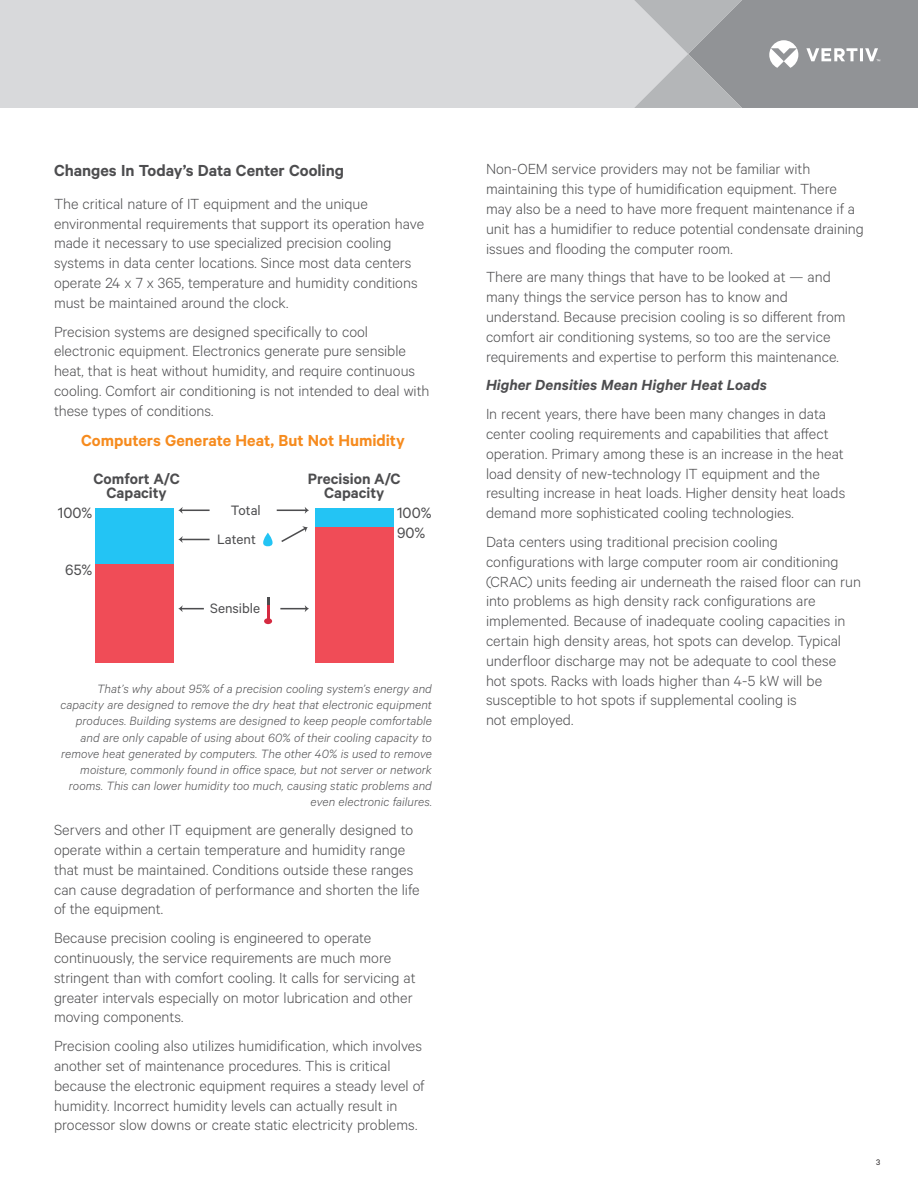
<style>
.page{position:relative;width:918px;height:1188px;background:#fff}
.page>*{position:absolute;margin:0;border:0;box-sizing:border-box;transform-origin:0 0}
.t1{font:600 18px "Calibre";letter-spacing:-.005em;color:#f68b1e}
.t2{font:600 18px "Calibre";color:#4d4d4f}
.t3{font:600 16.95px/13.8px "Calibre";color:#4d4d4f;text-align:center}
.t4{font:16.95px/20px "Calibre";color:#4d4d4f}
.t5{font:300 16.5px/19.8px "Calibre";color:#4d4d4f}
.t6{font:italic 600 16.5px "Calibre";letter-spacing:.005em;color:#4d4d4f}
.t7{font:15.3px/28.8px "Calibre";color:#4d4d4f}
.t8{font:italic 300 13.5px/16.2px "Calibre";letter-spacing:.005em;color:#4d4d4f;text-align:right}
.t9{font:9px "Calibre";color:#231f20}
</style>
<div class="page">
<div style="left:0;top:0;width:634px;height:108px;background:#d8d9db"></div>
<svg style="left:634px;top:0;width:284px;height:108px;background:#a1a3a6"></svg>
<div style="left:95px;top:509px;width:79px;height:55px;background:#23c4f4"></div>
<div style="left:95px;top:564px;width:79px;height:98px;background:#f04c57"></div>
<div style="left:315px;top:509px;width:78px;height:18px;background:#23c4f4"></div>
<div style="left:315px;top:527px;width:78px;height:135px;background:#f04c57"></div>
<svg style="left:178px;top:507px;width:32px;height:7px"></svg>
<svg style="left:277px;top:507px;width:32px;height:7px"></svg>
<svg style="left:280px;top:605px;width:29px;height:7px"></svg>
<svg style="left:178px;top:536px;width:32px;height:7px"></svg>
<svg style="left:178px;top:605px;width:26px;height:7px"></svg>
<svg style="left:263px;top:526px;width:45px;height:20px"></svg>
<svg style="left:267px;top:597px;width:2px;height:21px"></svg>
<div style="left:264px;top:618px;width:8px;height:6px;background:#d52a41;border-radius:50%"></div>
<p class="t2" style="left:54px;top:159px;width:292px">Changes In Today’s Data Center Cooling</p>
<p class="t5" style="left:54px;top:193px;width:372px">The critical nature of IT equipment and the unique environmental requirements that support its operation have made it necessary to use specialized precision cooling systems in data center locations. Since most data centers operate 24 x 7 x 365, temperature and humidity conditions must be maintained around the clock.</p>
<p class="t5" style="left:54px;top:321px;width:377px">Precision systems are designed specifically to cool electronic equipment. Electronics generate pure sensible heat, that is heat without humidity, and require continuous cooling. Comfort air conditioning is not intended to deal with these types of conditions.</p>
<p class="t1" style="left:81px;top:430px;width:325px">Computers Generate Heat, But Not Humidity</p>
<p class="t3" style="left:93px;top:471px;width:88px">Comfort A/C<br>Capacity</p>
<p class="t4" style="left:58px;top:502px;width:36px">100%</p>
<p class="t4" style="left:65px;top:560px;width:29px">65%</p>
<p class="t7" style="left:217px;top:496px;width:45px;text-indent:14px">Total<br>Latent</p>
<p class="t7" style="left:210px;top:593px;width:51px">Sensible</p>
<p class="t3" style="left:308px;top:471px;width:94px">Precision A/C<br>Capacity</p>
<p class="t4" style="left:397px;top:502px;width:36px">100%<br>90%</p>
<p class="t8" style="left:60px;top:680px;width:373px">That’s why about 95% of a precision cooling system’s energy and capacity are designed to remove the dry heat that electronic equipment produces. Building systems are designed to keep people comfortable and are only capable of using about 60% of their cooling capacity to remove heat generated by computers. The other 40% is used to remove moisture, commonly found in office space, but not server or network rooms. This can lower humidity too much, causing static problems and even electronic failures.</p>
<p class="t5" style="left:54px;top:819px;width:367px">Servers and other IT equipment are generally designed to operate within a certain temperature and humidity range that must be maintained. Conditions outside these ranges can cause degradation of performance and shorten the life of the equipment.</p>
<p class="t5" style="left:54px;top:927px;width:363px">Because precision cooling is engineered to operate continuously, the service requirements are much more stringent than with comfort cooling. It calls for servicing at greater intervals especially on motor lubrication and other moving components.</p>
<p class="t5" style="left:54px;top:1035px;width:372px">Precision cooling also utilizes humidification, which involves another set of maintenance procedures. This is critical because the electronic equipment requires a steady level of humidity. Incorrect humidity levels can actually result in processor slow downs or create static electricity problems.</p>
<p class="t5" style="left:486px;top:159px;width:379px">Non-OEM service providers may not be familiar with maintaining this type of humidification equipment. There may also be a need to have more frequent maintenance if a unit has a humidifier to reduce potential condensate draining issues and flooding the computer room.</p>
<p class="t5" style="left:486px;top:267px;width:361px">There are many things that have to be looked at — and many things the service person has to know and understand. Because precision cooling is so different from comfort air conditioning systems, so too are the service requirements and expertise to perform this maintenance.</p>
<p class="t6" style="left:486px;top:375px;width:282px">Higher Densities Mean Higher Heat Loads</p>
<p class="t5" style="left:486px;top:403px;width:361px">In recent years, there have been many changes in data center cooling requirements and capabilities that affect operation. Primary among these is an increase in the heat load density of new-technology IT equipment and the resulting increase in heat loads. Higher density heat loads demand more sophisticated cooling technologies.</p>
<p class="t5" style="left:486px;top:531px;width:376px">Data centers using traditional precision cooling configurations with large computer room air conditioning (CRAC) units feeding air underneath the raised floor can run into problems as high density rack configurations are implemented. Because of inadequate cooling capacities in certain high density areas, hot spots can develop. Typical underfloor discharge may not be adequate to cool these<br>hot spots. Racks with loads higher than 4-5 kW will be susceptible to hot spots if supplemental cooling is<br>not employed.</p>
<p class="t9" style="left:876px;top:1157px;width:6px">3</p>
</div>
